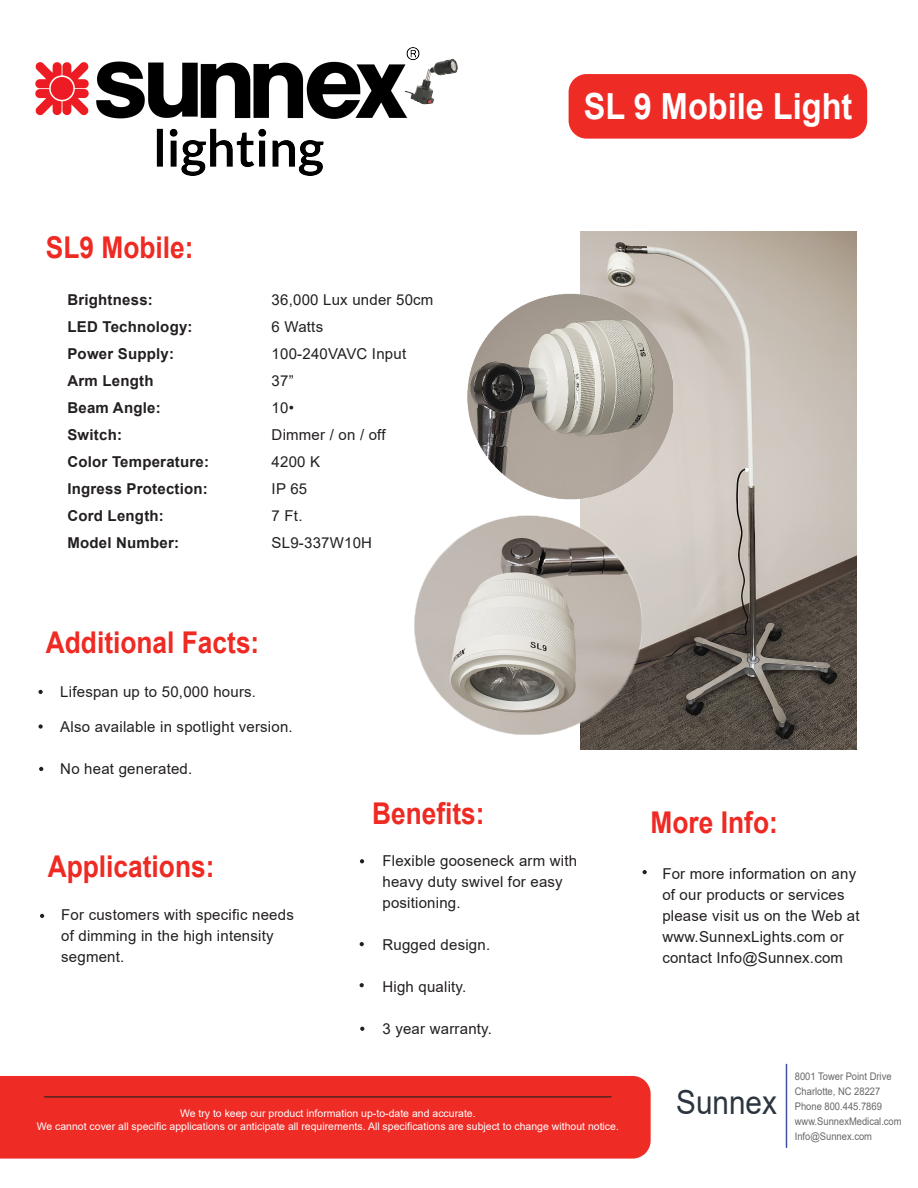
<style>
.page{position:relative;width:918px;height:1188px;background:#fff}
.page>*{position:absolute;margin:0;border:0;box-sizing:border-box;transform-origin:0 0}
.t1{font:700 36px "Arial";color:#fff;scale:.9 1}
.t2{font:33px "Arial";color:#2c353f;scale:.9 1}
.t3{font:700 30px "Arial";color:#ee2a23;scale:.88 1}
.t4{font:15px/27px "Arial";letter-spacing:.015em;color:#231f20}
.t5{font:700 15px/27px "Arial";letter-spacing:.015em;color:#231f20}
.t6{font:10.5px/12.6px "Arial";color:#fff;text-align:center}
.t7{font:10.5px/15px "Arial";color:#666767;scale:.89 1}
</style>
<div class="page">
<div style="left:0;top:1076px;width:651px;height:83px;background:#ee2b25"></div>
<div style="left:569px;top:74px;width:298px;height:65px;background:#ee2b25;border-radius:18px"></div>
<hr style="left:786px;top:1064px;width:1px;height:84px;background:#3c51a3">
<hr style="left:44px;top:1096px;width:567px;height:1px;background:#231f20">
<svg style="left:38px;top:690px;width:5px;height:4px"></svg>
<svg style="left:38px;top:724px;width:5px;height:5px"></svg>
<img style="left:581px;top:231px;width:276px;height:518px">
<svg style="left:360px;top:859px;width:4px;height:4px"></svg>
<svg style="left:360px;top:942px;width:4px;height:4px"></svg>
<svg style="left:360px;top:983px;width:4px;height:4px"></svg>
<svg style="left:643px;top:870px;width:4px;height:4px"></svg>
<svg style="left:40px;top:914px;width:4px;height:4px"></svg>
<img style="left:467px;top:272px;width:206px;height:235px">
<img style="left:414px;top:504px;width:247px;height:246px">
<svg style="left:39px;top:767px;width:4px;height:4px"></svg>
<svg style="left:360px;top:1027px;width:4px;height:4px"></svg>
<img style="left:35px;top:47px;width:423px;height:128px">
<h1 class="t1" style="left:584px;top:81px;width:300px">SL 9 Mobile Light</h1>
<h3 class="t3" style="left:46px;top:227px;width:169px">SL9 Mobile:</h3>
<p class="t5" style="left:67px;top:286px;width:143px">Brightness:<br>LED Technology:<br>Power Supply:<br>Arm Length<br>Beam Angle:<br>Switch:<br>Color Temperature:<br>Ingress Protection:<br>Cord Length:<br>Model Number:</p>
<p class="t4" style="left:272px;top:286px;width:163px">36,000 Lux under 50cm<br>6 Watts<br>100-240VAVC Input<br>37”<br>10•<br>Dimmer / on / off<br>4200 K<br>IP 65<br>7 Ft.<br>SL9-337W10H</p>
<h3 class="t3" style="left:46px;top:622px;width:244px">Additional Facts:</h3>
<p class="t4" style="left:60px;top:678px;width:197px">Lifespan up to 50,000 hours.</p>
<p class="t4" style="left:60px;top:713px;width:234px">Also available in spotlight version.</p>
<p class="t4" style="left:60px;top:755px;width:133px">No heat generated.</p>
<h3 class="t3" style="left:48px;top:845px;width:191px">Applications:</h3>
<p class="t4" style="left:61px;top:905px;width:234px;line-height:21px">For customers with specific needs of dimming in the high intensity segment.</p>
<h3 class="t3" style="left:372px;top:792px;width:129px">Benefits:</h3>
<p class="t4" style="left:382px;top:850px;width:196px;line-height:21px">Flexible gooseneck arm with heavy duty swivel for easy positioning.</p>
<p class="t4" style="left:382px;top:931px;width:109px">Rugged design.</p>
<p class="t4" style="left:382px;top:973px;width:85px">High quality.</p>
<p class="t4" style="left:382px;top:1015px;width:111px">3 year warranty.</p>
<h3 class="t3" style="left:651px;top:801px;width:146px">More Info:</h3>
<p class="t4" style="left:662px;top:863px;width:199px;line-height:21px">For more information on any of our products or services please visit us on the Web at www.SunnexLights.com or contact Info@Sunnex.com</p>
<p class="t6" style="left:37px;top:1107px;width:584px">We try to keep our product information up-to-date and accurate.<br>We cannot cover all specific applications or anticipate all requirements. All specifications are subject to change without notice.</p>
<h2 class="t2" style="left:676px;top:1080px;width:113px">Sunnex</h2>
<p class="t7" style="left:795px;top:1069px;width:122px">8001 Tower Point Drive<br>Charlotte, NC 28227<br>Phone 800.445.7869 www.SunnexMedical.com<br>Info@Sunnex.com</p>
</div>
